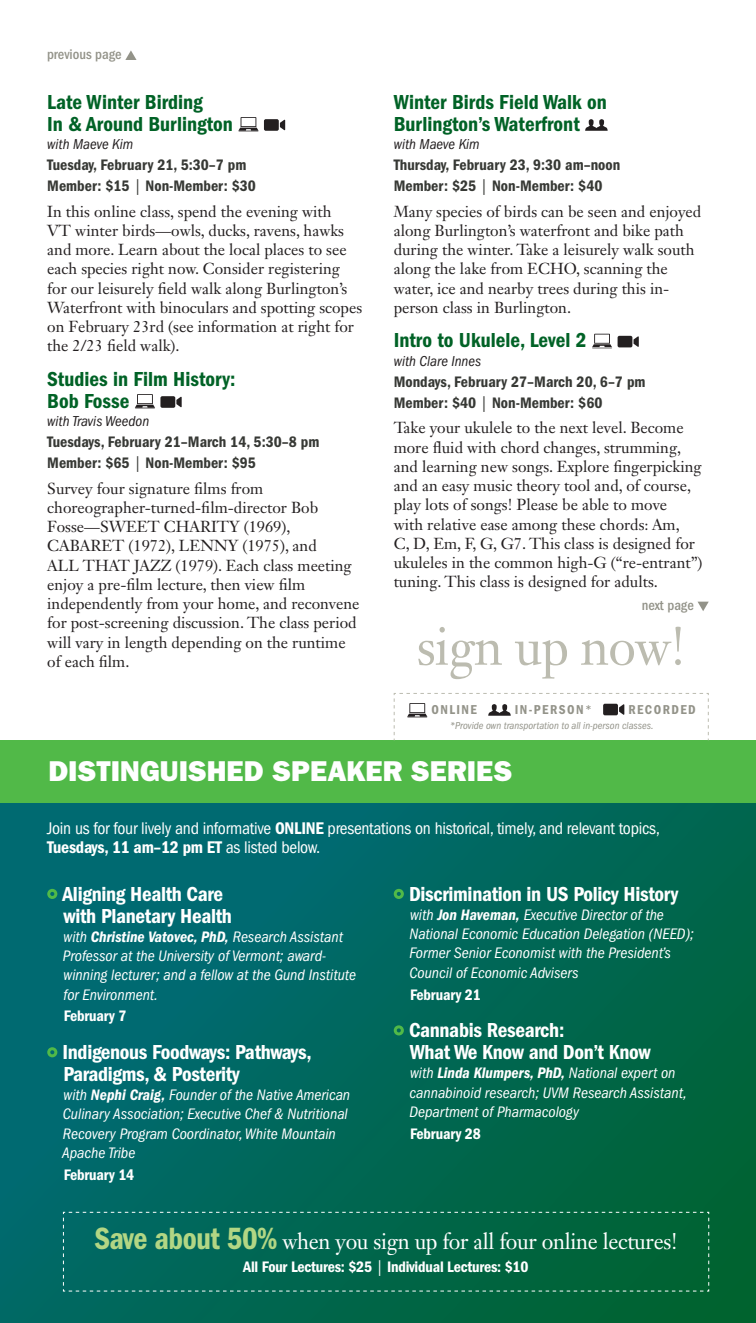
<style>
.page{position:relative;width:756px;height:1323px;background:#fff}
.page>*{position:absolute;margin:0;border:0;box-sizing:border-box;transform-origin:0 0}
.t1{font:53.2px "Janson Text LT Std";letter-spacing:-.015em;color:#bcbcb0;scale:.96 1}
.Date_Price{font:28.88px "ITC Franklin Gothic Std Hvy";color:#fff}
.t2{font:22.4px "Janson Text LT Std";letter-spacing:-.015em;color:#fff;scale:.96 1}
.Date_Price-2{font:21px/21.9px "ITC Franklin Gothic Std Dm Cd";letter-spacing:-.015em;color:#fff}
.Course_Title{font:21px/21.9px "ITC Franklin Gothic Std Dm Cd";color:#016226}
.Date_Price-3{font:condensed 17.5px/19.2px "ITC Franklin Gothic Std";letter-spacing:-.015em;color:#fff}
.Course_Description{font:15.75px/19.2px "Janson Text LT Std";color:#231f20}
.Date_Price-4{font:italic condensed 15.75px/19.2px "ITC Franklin Gothic Std";color:#fff}
.Date_Price-5{font:15.75px/21px "ITC Franklin Gothic Std Dm Cd";color:#373935}
.Date_Price-6{font:15.75px "ITC Franklin Gothic Std Dm Cd";letter-spacing:-.015em;color:#fff}
.with_instructor{font:italic condensed 14.88px "ITC Franklin Gothic Std";color:#231f20}
.t3{font:500 condensed 14.53px "ITC Franklin Gothic Std";color:#939389}
.Course_Title-2{font:13.3px "ITC Franklin Gothic Std Dm Cd";letter-spacing:.11em;color:#939389}
.Course_Title-3{font:italic condensed 10.5px "ITC Franklin Gothic Std";color:#939389}
.s1{font-family:"ITC Franklin Gothic Std";font-stretch:condensed}
.s2{font-family:"ITC Franklin Gothic Std Dm Cd";font-stretch:normal}
.s3{font-family:"ITC Franklin Gothic Std Dm Cd It";font-style:normal;font-stretch:normal}
.s4{font-family:"ITC Franklin Gothic Std Dm Cd";font-size:31.85px;color:#b2d684}
</style>
<div class="page">
<svg style="left:0;top:803px;width:756px;height:520px;background:#00675a"></svg>
<svg style="left:125px;top:50px;width:12px;height:10px"></svg>
<svg style="left:238px;top:117px;width:21px;height:15px"></svg>
<div style="left:264px;top:119px;width:15px;height:12px;background:#231f20;border-radius:2px"></div>
<svg style="left:280px;top:120px;width:5px;height:10px"></svg>
<svg style="left:135px;top:394px;width:20px;height:15px"></svg>
<div style="left:160px;top:396px;width:15px;height:12px;background:#231f20;border-radius:2px"></div>
<svg style="left:176px;top:397px;width:6px;height:10px"></svg>
<svg style="left:585px;top:119px;width:23px;height:12px"></svg>
<svg style="left:592px;top:334px;width:20px;height:14px"></svg>
<div style="left:618px;top:336px;width:14px;height:11px;background:#231f20;border-radius:2px"></div>
<svg style="left:634px;top:336px;width:5px;height:11px"></svg>
<svg style="left:47px;top:889px;width:10px;height:10px"></svg>
<svg style="left:47px;top:1047px;width:10px;height:10px"></svg>
<svg style="left:394px;top:889px;width:10px;height:10px"></svg>
<svg style="left:394px;top:1025px;width:10px;height:10px"></svg>
<svg style="left:63px;top:1211px;width:647px;height:81px;background:#03674c"></svg>
<div style="left:0;top:740px;width:756px;height:63px;background:#51b948"></div>
<svg style="left:393px;top:693px;width:316px;height:48px"></svg>
<svg style="left:698px;top:602px;width:11px;height:9px"></svg>
<p class="t3" style="left:47px;top:46px;width:76px">previous page</p>
<p class="Course_Title" style="left:47px;top:91px;width:187px">Late Winter Birding<br>In &amp; Around Burlington</p>
<p class="with_instructor" style="left:47px;top:136px;width:87px">with Maeve Kim</p>
<p class="Date_Price-5" style="left:47px;top:155px;width:210px">Tuesday, February 21, 5:30–7 pm<br>Member: $15 <span class="s1">|</span> Non-Member: $30</p>
<p class="Course_Description" style="left:47px;top:201px;width:316px">In this online class, spend the evening with<br>VT winter birds—owls, ducks, ravens, hawks and more. Learn about the local places to see each species right now. Consider registering for our leisurely field walk along Burlington’s Waterfront with binoculars and spotting scopes on February 23rd (see information at right for the 2/23 field walk).</p>
<p class="Course_Title" style="left:47px;top:368px;width:190px">Studies in Film History:<br>Bob Fosse</p>
<p class="with_instructor" style="left:47px;top:413px;width:103px">with Travis Weedon</p>
<p class="Date_Price-5" style="left:47px;top:432px;width:274px">Tuesdays, February 21–March 14, 5:30–8 pm<br>Member: $65 <span class="s1">|</span> Non-Member: $95</p>
<p class="Course_Description" style="left:47px;top:479px;width:314px">Survey four signature films from choreographer-turned-film-director Bob Fosse—SWEET CHARITY (1969), CABARET (1972), LENNY (1975), and<br>ALL THAT JAZZ (1979). Each class meeting enjoy a pre-film lecture, then view film independently from your home, and reconvene for post-screening discussion. The class period will vary in length depending on the runtime of each film.</p>
<p class="Course_Title" style="left:394px;top:91px;width:215px">Winter Birds Field Walk on<br>Burlington’s Waterfront</p>
<p class="with_instructor" style="left:394px;top:136px;width:87px">with Maeve Kim</p>
<p class="Date_Price-5" style="left:394px;top:155px;width:228px">Thursday, February 23, 9:30 am–noon<br>Member: $25 <span class="s1">|</span> Non-Member: $40</p>
<p class="Course_Description" style="left:394px;top:201px;width:309px">Many species of birds can be seen and enjoyed along Burlington’s waterfront and bike path during the winter. Take a leisurely walk south along the lake from ECHO, scanning the water, ice and nearby trees during this in&shy;person class in Burlington.</p>
<p class="Course_Title" style="left:394px;top:330px;width:194px">Intro to Ukulele, Level 2</p>
<p class="with_instructor" style="left:394px;top:353px;width:89px">with Clare Innes</p>
<p class="Date_Price-5" style="left:394px;top:371px;width:253px">Mondays, February 27–March 20, 6–7 pm<br>Member: $40 <span class="s1">|</span> Non-Member: $60</p>
<p class="Course_Description" style="left:394px;top:418px;width:310px">Take your ukulele to the next level. Become more fluid with chord changes, strumming, and learning new songs. Explore fingerpicking and an easy music theory tool and, of course, play lots of songs! Please be able to move<br>with relative ease among these chords: Am,<br>C, D, Em, F, G, G7. This class is designed for ukuleles in the common high-G (“re-entrant”) tuning. This class is designed for adults.</p>
<p class="t3" style="left:642px;top:597px;width:53px">next page</p>
<h1 class="t1" style="left:417px;top:612px;width:281px">sign up now!</h1>
<p class="Course_Title-2" style="left:431px;top:702px;width:47px">ONLINE</p>
<p class="Course_Title-2" style="left:515px;top:702px;width:79px">IN-PERSON<span class="s1">*</span></p>
<p class="Course_Title-2" style="left:628px;top:702px;width:69px">RECORDED</p>
<p class="Course_Title-3" style="left:450px;top:719px;width:205px">*Provide own transportation to all in-person classes.</p>
<p class="Date_Price" style="left:49px;top:754px;width:465px">DISTINGUISHED SPEAKER SERIES</p>
<p class="Date_Price-3" style="left:47px;top:819px;width:614px">Join us for four lively and informative <span class="s2">ONLINE</span> presentations on historical, timely, and relevant topics,<br><span class="s2">Tuesdays, 11 am–12 pm ET</span> as listed below.</p>
<p class="Date_Price-2" style="left:63px;top:883px;width:171px">Aligning Health Care with Planetary Health</p>
<p class="Date_Price-4" style="left:63px;top:927px;width:295px">with <span class="s3">Christine Vatovec, PhD,</span> Research Assistant Professor at the University of Vermont; award&shy;winning lecturer; and a fellow at the Gund Institute for Environment.</p>
<p class="Date_Price-6" style="left:64px;top:1007px;width:64px">February 7</p>
<p class="Date_Price-2" style="left:63px;top:1041px;width:251px">Indigenous Foodways: Pathways,<br>Paradigms, &amp; Posterity</p>
<p class="Date_Price-4" style="left:62px;top:1086px;width:289px">with <span class="s3">Nephi Craig,</span> Founder of the Native American Culinary Association; Executive Chef &amp; Nutritional Recovery Program Coordinator, White Mountain Apache Tribe</p>
<p class="Date_Price-6" style="left:64px;top:1166px;width:72px">February 14</p>
<p class="Date_Price-2" style="left:409px;top:883px;width:271px">Discrimination in US Policy History</p>
<p class="Date_Price-4" style="left:409px;top:905px;width:286px">with <span class="s3">Jon Haveman,</span> Executive Director of the National Economic Education Delegation (NEED); Former Senior Economist with the President’s Council of Economic Advisers</p>
<p class="Date_Price-6" style="left:410px;top:985px;width:72px">February 21</p>
<p class="Date_Price-2" style="left:409px;top:1019px;width:243px">Cannabis Research:<br>What We Know and Don’t Know</p>
<p class="Date_Price-4" style="left:409px;top:1064px;width:279px">with <span class="s3">Linda Klumpers, PhD,</span> National expert on cannabinoid research; UVM Research Assistant,<br>Department of Pharmacology</p>
<p class="Date_Price-6" style="left:410px;top:1125px;width:72px">February 28</p>
<p class="t2" style="left:94px;top:1227px;width:609px"><span class="s4">Save about 50%</span> when you sign up for all four online lectures!</p>
<p class="Date_Price-6" style="left:243px;top:1258px;width:287px">All Four Lectures: $25 <span class="s1">|</span> Individual Lectures: $10</p>
</div>
